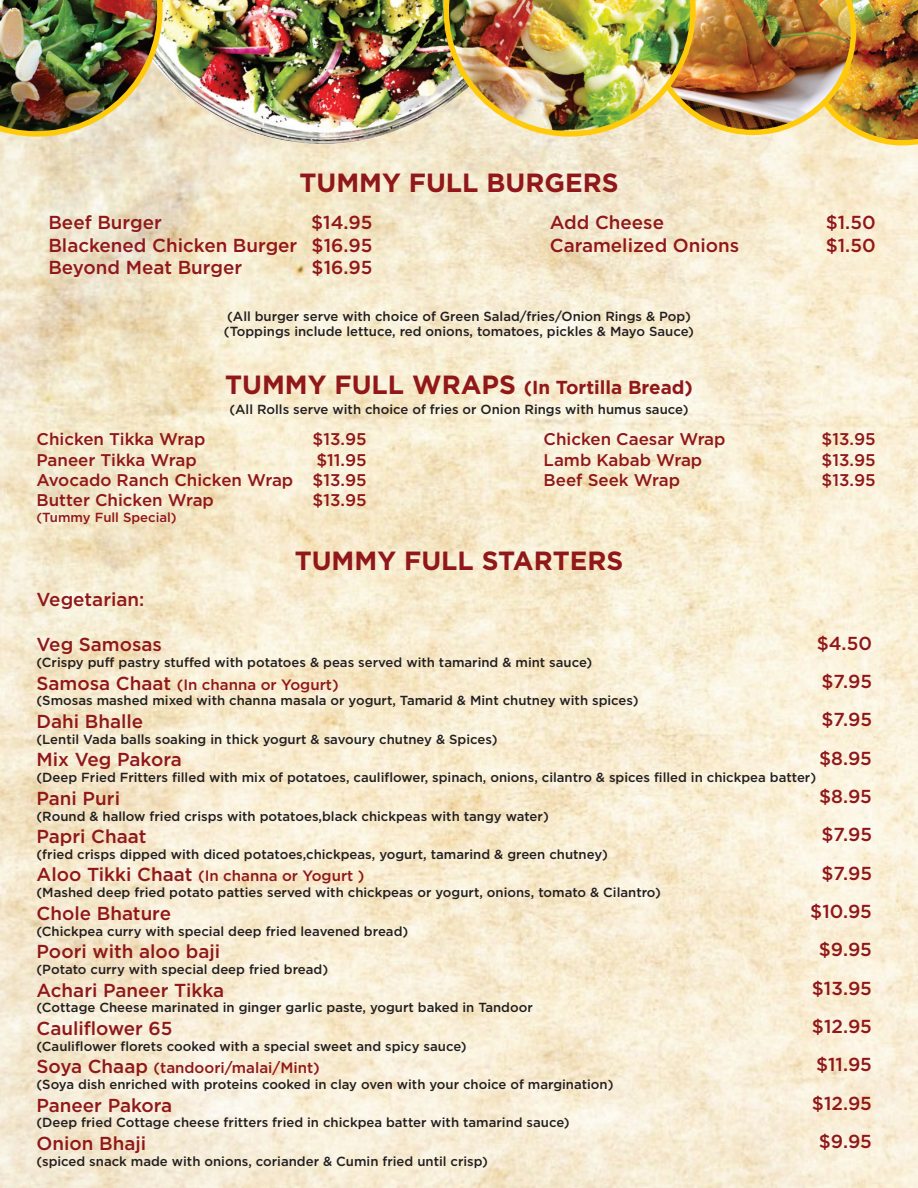
<style>
.page{position:relative;width:918px;height:1188px;background:#fff}
.page>*{position:absolute;margin:0;border:0;box-sizing:border-box;transform-origin:0 0}
.t1{font:700 26.25px "Gotham";color:#90171a}
.t2{font:500 18.75px/38.4px "Gotham";color:#90171a}
.t3{font:700 18.75px "Gotham";color:#90171a}
.t4{font:500 16.95px/20.2px "Gotham";color:#90171a}
.t5{font:500 15px "Gotham";color:#90171a}
.t6{font:500 13.2px/15.8px "Gotham";color:#231f20}
.t7{font:500 13.2px "Gotham";color:#90171a}
.s1{font-size:26.25px}
.s2{font-size:18.75px}
</style>
<div class="page">
<img style="left:0;top:137px;width:918px;height:1051px">
<img style="left:142px;top:0;width:302px;height:144px">
<img style="left:0;top:0;width:163px;height:137px">
<img style="left:444px;top:0;width:474px;height:145px">
<h1 class="t1" style="left:299px;top:168px;width:321px">TUMMY FULL BURGERS</h1>
<h2 class="t2" style="left:48px;top:211px;width:251px;line-height:22.5px">Beef Burger<br>Blackened Chicken Burger<br>Beyond Meat Burger</h2>
<h2 class="t2" style="left:311px;top:211px;width:63px;line-height:22.5px;text-align:justify">$14.95 $16.95 $16.95</h2>
<h2 class="t2" style="left:826px;top:211px;width:51px;line-height:22.5px">$1.50 $1.50</h2>
<h2 class="t2" style="left:550px;top:211px;width:191px;line-height:22.5px">Add Cheese<br>Caramelized Onions</h2>
<p class="t6" style="left:224px;top:308px;width:472px">(All burger serve with choice of Green Salad/fries/Onion Rings &amp; Pop) (Toppings include lettuce, red onions, tomatoes, pickles &amp; Mayo Sauce)</p>
<h2 class="t3" style="left:225px;top:377px;width:469px"><span class="s1">TUMMY FULL WRAPS</span> (In Tortilla Bread)</h2>
<p class="t6" style="left:229px;top:402px;width:461px">(All Rolls serve with choice of fries or Onion Rings with humus sauce)</p>
<p class="t4" style="left:37px;top:429px;width:258px">Chicken Tikka Wrap<br>Paneer Tikka Wrap<br>Avocado Ranch Chicken Wrap<br>Butter Chicken Wrap</p>
<p class="t7" style="left:37px;top:510px;width:142px">(Tummy Full Special)</p>
<p class="t4" style="left:313px;top:429px;width:56px;text-align:justify">$13.95 $11.95 $13.95 $13.95</p>
<p class="t4" style="left:544px;top:429px;width:183px">Chicken Caesar Wrap<br>Lamb Kabab Wrap<br>Beef Seek Wrap</p>
<h1 class="t1" style="left:295px;top:546px;width:330px">TUMMY FULL STARTERS</h1>
<p class="t4" style="left:822px;top:429px;width:56px;text-align:justify">$13.95 $13.95 $13.95</p>
<h2 class="t2" style="left:37px;top:580px;width:109px">Vegetarian:</h2>
<h2 class="t2" style="left:37px;top:625px;width:127px">Veg Samosas</h2>
<p class="t6" style="left:37px;top:654px;width:557px">(Crispy puff pastry stuffed with potatoes &amp; peas served with tamarind &amp; mint sauce)</p>
<p class="t5" style="left:37px;top:676px;width:304px"><span class="s2">Samosa Chaat</span> (In channa or Yogurt)</p>
<p class="t6" style="left:37px;top:693px;width:604px">(Smosas mashed mixed with channa masala or yogurt, Tamarid &amp; Mint chutney with spices)</p>
<h2 class="t2" style="left:37px;top:702px;width:108px">Dahi Bhalle</h2>
<p class="t6" style="left:37px;top:731px;width:462px">(Lentil Vada balls soaking in thick yogurt &amp; savoury chutney &amp; Spices)</p>
<h2 class="t2" style="left:37px;top:740px;width:147px">Mix Veg Pakora</h2>
<p class="t6" style="left:37px;top:769px;width:781px">(Deep Fried Fritters filled with mix of potatoes, cauliflower, spinach, onions, cilantro &amp; spices filled in chickpea batter)</p>
<h2 class="t2" style="left:37px;top:778px;width:85px">Pani Puri</h2>
<p class="t6" style="left:37px;top:808px;width:514px">(Round &amp; hallow fried crisps with potatoes,black chickpeas with tangy water)</p>
<h2 class="t2" style="left:37px;top:817px;width:112px">Papri Chaat</h2>
<p class="t6" style="left:37px;top:846px;width:573px">(fried crisps dipped with diced potatoes,chickpeas, yogurt, tamarind &amp; green chutney)</p>
<p class="t5" style="left:37px;top:868px;width:330px"><span class="s2">Aloo Tikki Chaat</span> (In channa or Yogurt )</p>
<p class="t6" style="left:37px;top:884px;width:626px">(Mashed deep fried potato patties served with chickpeas or yogurt, onions, tomato &amp; Cilantro)</p>
<h2 class="t2" style="left:37px;top:894px;width:136px">Chole Bhature</h2>
<p class="t6" style="left:37px;top:923px;width:373px">(Chickpea curry with special deep fried leavened bread)</p>
<h2 class="t2" style="left:37px;top:932px;width:185px">Poori with aloo baji</h2>
<p class="t6" style="left:37px;top:961px;width:293px">(Potato curry with special deep fried bread)</p>
<h2 class="t2" style="left:37px;top:970px;width:189px">Achari Paneer Tikka</h2>
<p class="t6" style="left:37px;top:999px;width:498px">(Cottage Cheese marinated in ginger garlic paste, yogurt baked in Tandoor</p>
<h2 class="t2" style="left:37px;top:1009px;width:138px">Cauliflower 65</h2>
<p class="t6" style="left:37px;top:1038px;width:432px">(Cauliflower florets cooked with a special sweet and spicy sauce)</p>
<p class="t5" style="left:37px;top:1059px;width:285px"><span class="s2">Soya Chaap</span> (tandoori/malai/Mint)</p>
<p class="t6" style="left:37px;top:1076px;width:579px">(Soya dish enriched with proteins cooked in clay oven with your choice of margination)</p>
<h2 class="t2" style="left:37px;top:1085px;width:137px">Paneer Pakora</h2>
<p class="t6" style="left:37px;top:1115px;width:535px">(Deep fried Cottage cheese fritters fried in chickpea batter with tamarind sauce)</p>
<h2 class="t2" style="left:37px;top:1124px;width:111px">Onion Bhaji</h2>
<p class="t6" style="left:37px;top:1153px;width:453px">(spiced snack made with onions, coriander &amp; Cumin fried until crisp)</p>
<h2 class="t2" style="left:810px;top:623px;width:63px;text-align:right">$4.50 $7.95 $7.95 $8.95 $8.95 $7.95 $7.95 $10.95 $9.95 $13.95 $12.95 $11.95 $12.95 $9.95</h2>
</div>
